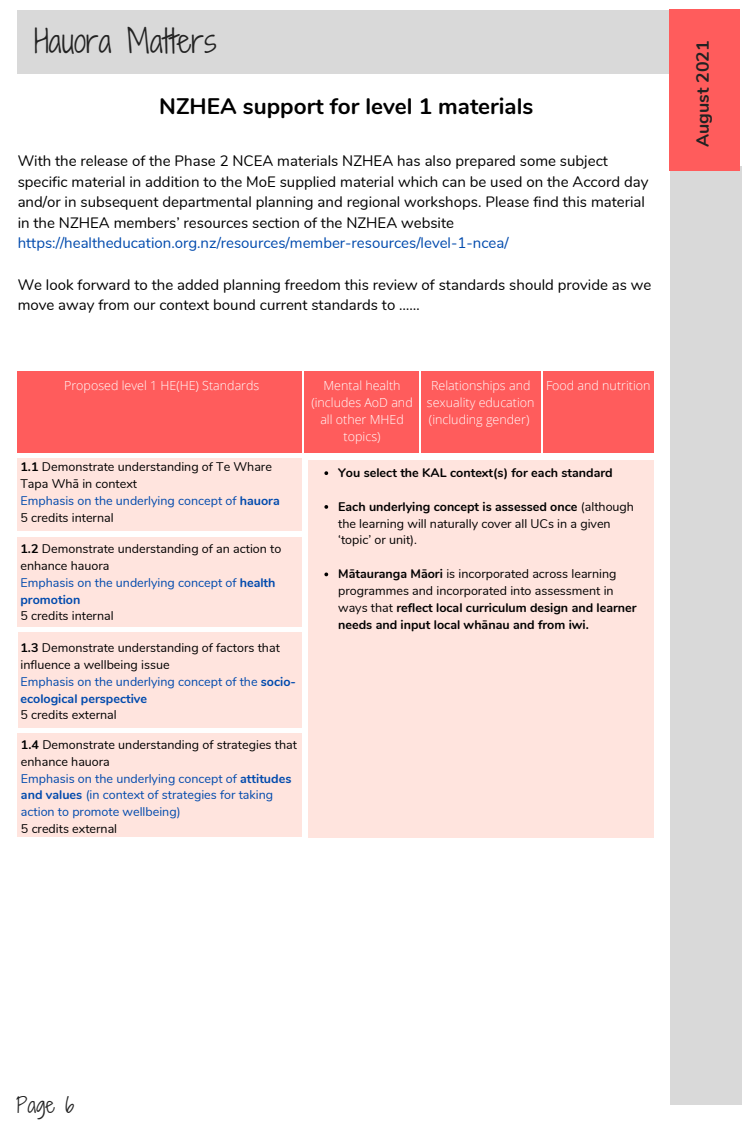
<style>
.page{position:relative;width:750px;height:1125px;background:#fff}
.page>*{position:absolute;margin:0;border:0;box-sizing:border-box;transform-origin:0 0}
.t1{font:31px "Shadows Into Light Two";color:#222}
.t2{font:700 22.5px "Nunito";color:#000}
.t3{font:20.62px "Shadows Into Light Two";color:#222}
.t4{font:700 17.62px "Nunito";color:#222}
.t5{font:15px/20.6px "Nunito";color:#000}
.t6{font:12.5px/16.9px "Nunito";color:#000}
.t7{font:12.5px/16.9px "Nunito";color:#004aad}
.t8{font:700 12.5px/16.9px "Nunito";color:#000}
.t9{font:300 12.5px/16.9px "Open Sans";color:#fff;text-align:center}
.s1{color:#004aad}
.s2{font-weight:700}
.s3{font-weight:400}
</style>
<div class="page">
<div style="left:670px;top:167px;width:72px;height:938px;background:#d9d9d9"></div>
<div style="left:18px;top:10px;width:714px;height:64px;background:#d9d9d9"></div>
<div style="left:670px;top:9px;width:70px;height:161px;background:#ff5c5c"></div>
<div style="left:543px;top:372px;width:111px;height:81px;background:#ff5c5c"></div>
<div style="left:18px;top:372px;width:284px;height:81px;background:#ff5c5c"></div>
<div style="left:421px;top:372px;width:120px;height:81px;background:#ff5c5c"></div>
<div style="left:304px;top:372px;width:114px;height:81px;background:#ff5c5c"></div>
<div style="left:18px;top:458px;width:284px;height:73px;background:#ffe4de"></div>
<div style="left:18px;top:537px;width:284px;height:90px;background:#ffe4de"></div>
<div style="left:18px;top:632px;width:284px;height:96px;background:#ffe4de"></div>
<div style="left:18px;top:733px;width:284px;height:104px;background:#ffe4de"></div>
<div style="left:308px;top:460px;width:345px;height:378px;background:#ffe4de"></div>
<svg style="left:324px;top:471px;width:4px;height:4px"></svg>
<svg style="left:324px;top:505px;width:4px;height:4px"></svg>
<svg style="left:324px;top:573px;width:4px;height:3px"></svg>
<p class="t1" style="left:34px;top:19px;width:184px">Hauora Matters</p>
<p class="t2" style="left:159px;top:91px;width:376px">NZHEA support for level 1 materials</p>
<p class="t5" style="left:18px;top:151px;width:632px">With the release of the Phase 2 NCEA materials NZHEA has also prepared some subject specific material in addition to the MoE supplied material which can be used on the Accord day and/or in subsequent departmental planning and regional workshops. Please find this material in the NZHEA members’ resources section of the NZHEA website <span class="s1">https://healtheducation.org.nz/resources/member-resources/level-1-ncea/</span></p>
<p class="t5" style="left:18px;top:274px;width:635px">We look forward to the added planning freedom this review of standards should provide as we move away from our context bound current standards to ……</p>
<p class="t9" style="left:64px;top:377px;width:197px">Proposed level 1 HE(HE) Standards</p>
<p class="t9" style="left:324px;top:377px;width:79px">Mental health</p>
<p class="t9" style="left:546px;top:377px;width:106px">Food and nutrition</p>
<p class="t9" style="left:311px;top:394px;width:103px">(includes AoD and all other MHEd topics)</p>
<p class="t9" style="left:427px;top:377px;width:109px">Relationships and sexuality education (including gender)</p>
<p class="t6" style="left:20px;top:459px;width:253px"><span class="s2">1.1</span> Demonstrate understanding of Te Whare<br>Tapa Whā in context</p>
<p class="t7" style="left:20px;top:492px;width:261px">Emphasis on the underlying concept of <span class="s2">hauora</span></p>
<p class="t6" style="left:20px;top:509px;width:95px">5 credits internal</p>
<p class="t6" style="left:20px;top:540px;width:262px"><span class="s2">1.2</span> Demonstrate understanding of an action to enhance hauora</p>
<p class="t7" style="left:20px;top:574px;width:257px">Emphasis on the underlying concept of <span class="s2">health promotion</span></p>
<p class="t6" style="left:20px;top:608px;width:95px">5 credits internal</p>
<p class="t6" style="left:20px;top:639px;width:261px"><span class="s2">1.3</span> Demonstrate understanding of factors that influence a wellbeing issue</p>
<p class="t7" style="left:20px;top:673px;width:277px">Emphasis on the underlying concept of the <span class="s2">socio&shy;ecological perspective</span></p>
<p class="t6" style="left:20px;top:707px;width:98px">5 credits external</p>
<p class="t6" style="left:21px;top:736px;width:278px"><span class="s2">1.4</span> Demonstrate understanding of strategies that enhance hauora</p>
<p class="t7" style="left:21px;top:770px;width:272px">Emphasis on the underlying concept of <span class="s2">attitudes and values</span> (in context of strategies for taking action to promote wellbeing)</p>
<p class="t6" style="left:21px;top:821px;width:98px">5 credits external</p>
<p class="t8" style="left:338px;top:464px;width:276px">You select the KAL context(s) for each standard</p>
<p class="t6" style="left:338px;top:498px;width:297px"><span class="s2">Each underlying concept is assessed once</span> (although the learning will naturally cover all UCs in a given ‘topic’ or unit).</p>
<p class="t8" style="left:338px;top:566px;width:300px">Mātauranga Māori <span class="s3">is incorporated across learning programmes and incorporated into assessment in ways that</span> reflect local curriculum design and learner needs and input local whānau and from iwi.</p>
<p class="t4" style="left:691px;top:147px;width:108px;rotate:-90deg">August 2021</p>
<p class="t3" style="left:16px;top:1090px;width:60px">Page 6</p>
</div>
